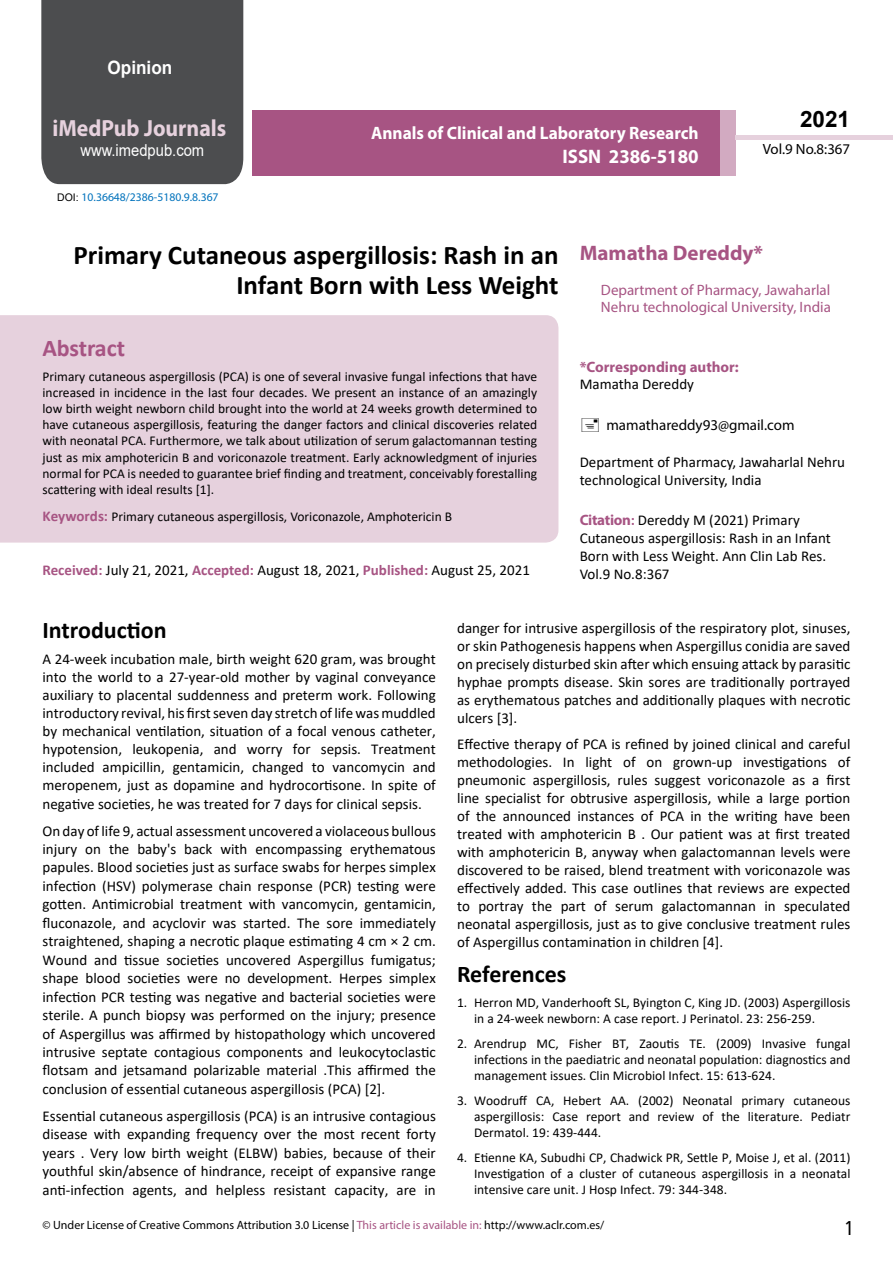
<style>
.page{position:relative;width:893px;height:1263px;background:#fff}
.page>*{position:absolute;margin:0;border:0;box-sizing:border-box;transform-origin:0 0}
.t1{font:700 27px/29.7px "Calibri";color:#000;text-align:right}
.t2{font:25.5px "Tunga";color:#000}
.t3{font:700 24px "Calibri";color:#000}
.t4{font:700 24px "Calibri";letter-spacing:-.005em;color:#a75483}
.t5{font:700 23.4px "Myriad Pro";color:#e6d1dd;scale:.93 1}
.t6{font:700 22.5px "Arial";color:#000}
.t7{font:700 21px "Myriad Pro";color:#a75483}
.t8{font:700 19.65px "Myriad Pro";color:#fff;scale:.96 1}
.t9{font:700 18.45px "Arial";color:#fff;scale:.93 1}
.t10{font:700 18px "Myriad Pro";color:#fff;scale:.96 1}
.t11{font:16.5px "Arial";color:#fff;scale:.89 1}
.t12{font:15px/18px "Calibri";color:#000;text-align:justify}
.t13{font:15px/17.4px "Myriad Pro";color:#a75483}
.t14{font:15px "Myriad Pro";color:#000}
.t15{font:700 15px "Myriad Pro";color:#a75483}
.t16{font:14.85px "Myriad Pro";color:#000}
.t17{font:13.5px/16.2px "Calibri";color:#000;text-align:justify}
.t18{font:12px "Myriad Pro";color:#000}
.t19{font:11.7px "Myriad Pro";color:#0072bc}
.s1{font-family:"Arial";font-size:10.5px;color:#000}
.s2{font-weight:700;font-size:15px;color:#a75483}
.s3{font-weight:700;color:#a75483}
.s4{font-family:"Myriad Pro";font-weight:700;color:#a75483}
.s5{color:#a75483}
</style>
<div class="page">
<div style="left:252px;top:110px;width:469px;height:66px;background:#a75483"></div>
<div style="left:720px;top:110px;width:16px;height:66px;background:#d2aac1"></div>
<div style="left:41px;top:0;width:202px;height:184px;background:#4c4d4f"></div>
<div style="left:736px;top:135px;width:157px;height:5px;background:#e6d1dd"></div>
<div style="left:0;top:315px;width:558px;height:228px;background:#e6d1dd"></div>
<p class="t9" style="left:108px;top:54px;width:71px">Opinion</p>
<h3 class="t5" style="left:52px;top:113px;width:188px">iMedPub Journals</h3>
<p class="t11" style="left:80px;top:139px;width:141px">www.imedpub.com</p>
<p class="t19" style="left:57px;top:189px;width:163px"><span class="s1">DOI:</span> 10.36648/2386-5180.9.8.367</p>
<p class="t10" style="left:371px;top:121px;width:343px">Annals of Clinical and Laboratory Research</p>
<h3 class="t8" style="left:563px;top:144px;width:143px">ISSN 2386-5180</h3>
<h3 class="t6" style="left:800px;top:104px;width:52px">2021</h3>
<p class="t16" style="left:763px;top:140px;width:89px">Vol.9 No.8:367</p>
<h1 class="t1" style="left:73px;top:240px;width:487px">Primary Cutaneous aspergillosis: Rash in an<br>Infant Born with Less Weight</h1>
<h3 class="t4" style="left:43px;top:331px;width:84px">Abstract</h3>
<p class="t17" style="left:43px;top:368px;width:496px">Primary cutaneous aspergillosis (PCA) is one of several invasive fungal infections that have increased in incidence in the last four decades. We present an instance of an amazingly low birth weight newborn child brought into the world at 24 weeks growth determined to have cutaneous aspergillosis, featuring the danger factors and clinical discoveries related with neonatal PCA. Furthermore, we talk about utilization of serum galactomannan testing just as mix amphotericin B and voriconazole treatment. Early acknowledgment of injuries normal for PCA is needed to guarantee brief finding and treatment, conceivably forestalling scattering with ideal results [1].</p>
<p class="t17" style="left:43px;top:508px;width:411px"><span class="s2">Keywords:</span> Primary cutaneous aspergillosis, Voriconazole, Amphotericin B</p>
<p class="t12" style="left:43px;top:561px;width:489px"><span class="s3">Received:</span> July 21, 2021, <span class="s3">Accepted:</span> August 18, 2021, <span class="s3">Published:</span> August 25, 2021</p>
<h3 class="t7" style="left:580px;top:239px;width:185px">Mamatha Dereddy*</h3>
<p class="t13" style="left:601px;top:280px;width:231px">Department of Pharmacy, Jawaharlal<br>Nehru technological University, India</p>
<p class="t15" style="left:580px;top:357px;width:161px">*Corresponding author:</p>
<p class="t12" style="left:580px;top:375px;width:116px">Mamatha Dereddy</p>
<p class="t14" style="left:606px;top:415px;width:190px">mamathareddy93@gmail.com</p>
<p class="t12" style="left:580px;top:453px;width:267px">Department of Pharmacy, Jawaharlal Nehru technological University, India</p>
<p class="t12" style="left:580px;top:510px;width:253px;text-align:left"><span class="s4">Citation</span><span class="s3">:</span> Dereddy M (2021) Primary Cutaneous aspergillosis: Rash in an Infant Born with Less Weight. Ann Clin Lab Res.<br>Vol.9 No.8:367</p>
<h3 class="t3" style="left:43px;top:613px;width:126px">Introduction</h3>
<p class="t12" style="left:43px;top:650px;width:395px">A 24-week incubation male, birth weight 620 gram, was brought into the world to a 27-year-old mother by vaginal conveyance auxiliary to placental suddenness and preterm work. Following introductory revival, his first seven day stretch of life was muddled by mechanical ventilation, situation of a focal venous catheter, hypotension, leukopenia, and worry for sepsis. Treatment included ampicillin, gentamicin, changed to vancomycin and meropenem, just as dopamine and hydrocortisone. In spite of negative societies, he was treated for 7 days for clinical sepsis.</p>
<p class="t12" style="left:43px;top:821px;width:395px;line-height:18.5px">On day of life 9, actual assessment uncovered a violaceous bullous injury on the baby's back with encompassing erythematous papules. Blood societies just as surface swabs for herpes simplex infection (HSV) polymerase chain response (PCR) testing were gotten. Antimicrobial treatment with vancomycin, gentamicin, fluconazole, and acyclovir was started. The sore immediately straightened, shaping a necrotic plaque estimating 4 cm × 2 cm.<br>Wound and tissue societies uncovered Aspergillus fumigatus; shape blood societies were no development. Herpes simplex infection PCR testing was negative and bacterial societies were sterile. A punch biopsy was performed on the injury; presence of Aspergillus was affirmed by histopathology which uncovered intrusive septate contagious components and leukocytoclastic flotsam and jetsamand polarizable material .This affirmed the conclusion of essential cutaneous aspergillosis (PCA) [2].</p>
<p class="t12" style="left:43px;top:1106px;width:395px;line-height:18.5px">Essential cutaneous aspergillosis (PCA) is an intrusive contagious disease with expanding frequency over the most recent forty years . Very low birth weight (ELBW) babies, because of their youthful skin/absence of hindrance, receipt of expansive range anti-infection agents, and helpless resistant capacity, are in</p>
<p class="t12" style="left:457px;top:618px;width:395px">danger for intrusive aspergillosis of the respiratory plot, sinuses, or skin Pathogenesis happens when Aspergillus conidia are saved on precisely disturbed skin after which ensuing attack by parasitic hyphae prompts disease. Skin sores are traditionally portrayed as erythematous patches and additionally plaques with necrotic ulcers [3].</p>
<p class="t12" style="left:457px;top:735px;width:395px">Effective therapy of PCA is refined by joined clinical and careful methodologies. In light of on grown-up investigations of pneumonic aspergillosis, rules suggest voriconazole as a first line specialist for obtrusive aspergillosis, while a large portion of the announced instances of PCA in the writing have been treated with amphotericin B . Our patient was at first treated with amphotericin B, anyway when galactomannan levels were discovered to be raised, blend treatment with voriconazole was effectively added. This case outlines that reviews are expected to portray the part of serum galactomannan in speculated neonatal aspergillosis, just as to give conclusive treatment rules of Aspergillus contamination in children [4].</p>
<h3 class="t3" style="left:457px;top:957px;width:111px">References</h3>
<p class="t17" style="left:474px;top:994px;width:378px;text-indent:-17px">1. Herron MD, Vanderhooft SL, Byington C, King JD. (2003) Aspergillosis in a 24-week newborn: A case report. J Perinatol. 23: 256-259.</p>
<p class="t17" style="left:474px;top:1035px;width:378px;text-indent:-17px">2. Arendrup MC, Fisher BT, Zaoutis TE. (2009) Invasive fungal infections in the paediatric and neonatal population: diagnostics and management issues. Clin Microbiol Infect. 15: 613-624.</p>
<p class="t17" style="left:474px;top:1092px;width:378px;text-indent:-17px">3. Woodruff CA, Hebert AA. (2002) Neonatal primary cutaneous aspergillosis: Case report and review of the literature. Pediatr Dermatol. 19: 439-444.</p>
<p class="t17" style="left:474px;top:1149px;width:378px;text-indent:-17px">4. Etienne KA, Subudhi CP, Chadwick PR, Settle P, Moise J, et al. (2011)<br>Investigation of a cluster of cutaneous aspergillosis in a neonatal intensive care unit. J Hosp Infect. 79: 344-348.</p>
<p class="t18" style="left:43px;top:1218px;width:563px">© Under License of Creative Commons Attribution 3.0 License | <span class="s5">This article is available in:</span> http://www.aclr.com.es/</p>
<h2 class="t2" style="left:845px;top:1211px;width:9px">1</h2>
</div>
